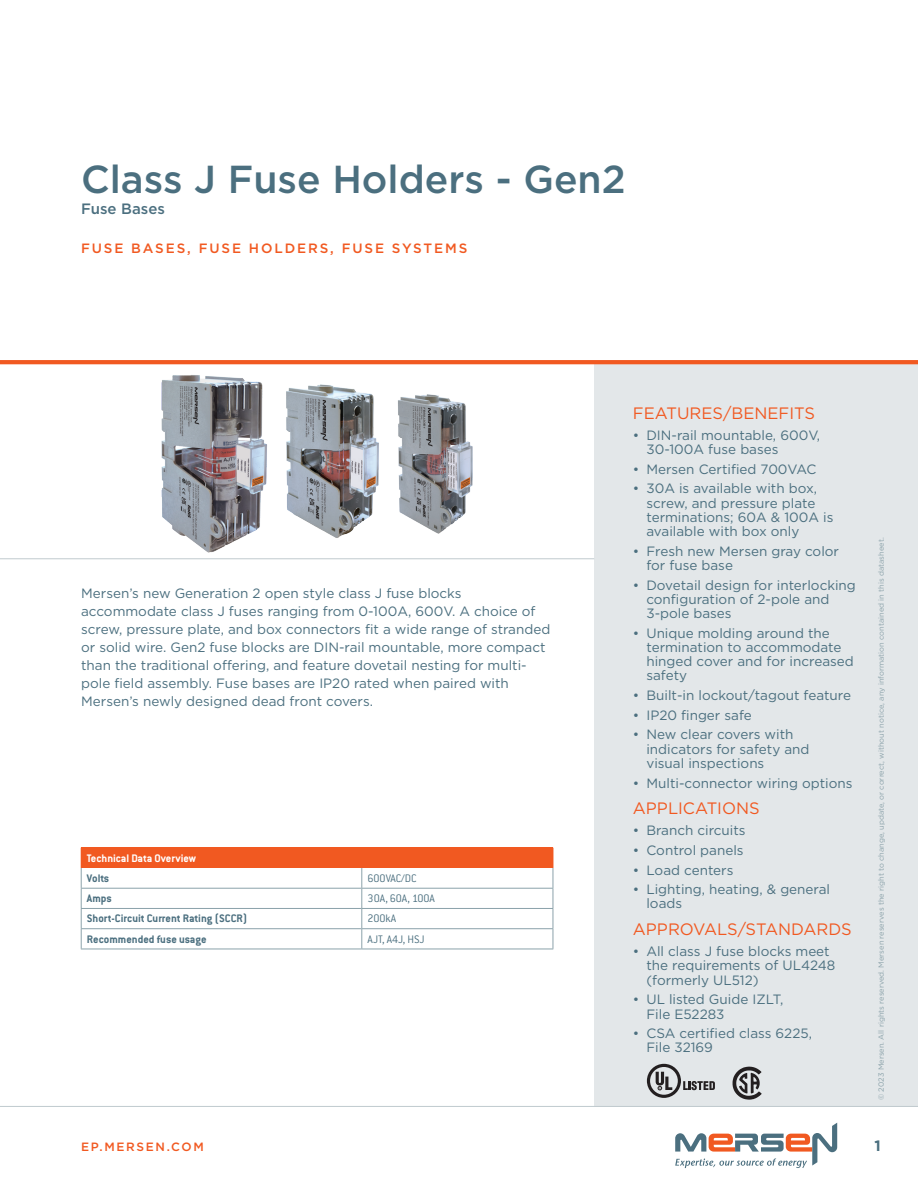
<style>
.page{position:relative;width:918px;height:1188px;background:#fff}
.page>*{position:absolute;margin:0;border:0;box-sizing:border-box;transform-origin:0 0}
.NEW_Product_MSL_Page{font:500 39px "Gotham";color:#4b6f7f}
.t1{font:16.5px "Gotham";color:#f15921}
.NEW_Product_MSL_Desc{font:500 15px "Gotham";color:#4b6f7f}
.t2{font:700 15px "Gotham";color:#4b6f7f}
.t3{font:13.5px/14.2px "Gotham";color:#4b6f7f}
.NEW_Product_group{font:500 13.5px "Gotham";letter-spacing:.14em;color:#f15921}
.NEW_Table_text{font:700 12px "Conduit ITC Std";color:#4b6f7f}
.NEW_Table_text-2{font:300 12px "Conduit ITC Std";color:#4b6f7f}
.NEW_Table_header{font:700 12px "Conduit ITC Std";color:#fff}
.t4{font:500 12px "Gotham";letter-spacing:.14em;color:#f15921}
.t5{font:7.5px "Gotham";color:#8ba2aa}
</style>
<div class="page">
<svg style="left:675px;top:1123px;width:162px;height:45px"></svg>
<div style="left:594px;top:364px;width:324px;height:743px;background:#e3e7e9"></div>
<hr style="left:0;top:360px;width:918px;height:4px;background:#f15921">
<hr style="left:0;top:1106px;width:918px;height:1px;background:#c0cace">
<hr style="left:0;top:558px;width:594px;height:1px;background:#c0cace">
<div style="left:81px;top:848px;width:472px;height:20px;background:#f15921"></div>
<hr style="left:81px;top:908px;width:281px;height:1px;background:#8ba2aa">
<hr style="left:362px;top:908px;width:191px;height:1px;background:#8ba2aa">
<hr style="left:81px;top:928px;width:281px;height:1px;background:#8ba2aa">
<hr style="left:362px;top:928px;width:191px;height:1px;background:#8ba2aa">
<svg style="left:361px;top:868px;width:1px;height:81px"></svg>
<hr style="left:81px;top:949px;width:281px;height:1px;background:#8ba2aa">
<hr style="left:362px;top:949px;width:191px;height:1px;background:#8ba2aa">
<svg style="left:81px;top:868px;width:1px;height:81px"></svg>
<svg style="left:553px;top:848px;width:1px;height:101px"></svg>
<hr style="left:81px;top:888px;width:281px;height:1px;background:#8ba2aa">
<hr style="left:362px;top:888px;width:191px;height:1px;background:#8ba2aa">
<img style="left:732px;top:1066px;width:29px;height:34px">
<svg style="left:647px;top:1064px;width:68px;height:34px"></svg>
<img style="left:161px;top:375px;width:312px;height:178px">
<p class="NEW_Product_MSL_Page" style="left:81px;top:154px;width:546px">Class J Fuse Holders - Gen2</p>
<p class="NEW_Product_MSL_Desc" style="left:81px;top:199px;width:85px">Fuse Bases</p>
<p class="NEW_Product_group" style="left:81px;top:240px;width:388px">FUSE BASES, FUSE HOLDERS, FUSE SYSTEMS</p>
<p class="t3" style="left:81px;top:583px;width:471px;line-height:18px">Mersen’s new Generation 2 open style class J fuse blocks accommodate class J fuses ranging from 0-100A, 600V. A choice of screw, pressure plate, and box connectors fit a wide range of stranded or solid wire. Gen2 fuse blocks are DIN-rail mountable, more compact than the traditional offering, and feature dovetail nesting for multi&shy;pole field assembly. Fuse bases are IP20 rated when paired with Mersen’s newly designed dead front covers.</p>
<p class="NEW_Table_header" style="left:87px;top:851px;width:111px">Technical Data Overview</p>
<p class="NEW_Table_text" style="left:87px;top:871px;width:24px">Volts</p>
<p class="NEW_Table_text-2" style="left:368px;top:871px;width:50px">600VAC/DC</p>
<p class="NEW_Table_text" style="left:87px;top:891px;width:26px">Amps</p>
<p class="NEW_Table_text-2" style="left:368px;top:891px;width:69px">30A, 60A, 100A</p>
<p class="NEW_Table_text" style="left:87px;top:911px;width:162px">Short-Circuit Current Rating (SCCR)</p>
<p class="NEW_Table_text-2" style="left:368px;top:911px;width:30px">200kA</p>
<p class="NEW_Table_text" style="left:87px;top:932px;width:121px">Recommended fuse usage</p>
<p class="NEW_Table_text-2" style="left:368px;top:932px;width:58px">AJT, A4J, HSJ</p>
<p class="t1" style="left:633px;top:402px;width:184px">FEATURES/BENEFITS</p>
<p class="t3" style="left:646px;top:428px;width:175px;text-indent:-14px">• DIN-rail mountable, 600V,<br>30-100A fuse bases</p>
<p class="t3" style="left:633px;top:461px;width:185px">• Mersen Certified 700VAC</p>
<p class="t3" style="left:646px;top:481px;width:189px;text-indent:-14px">• 30A is available with box, screw, and pressure plate terminations; 60A &amp; 100A is available with box only</p>
<p class="t3" style="left:646px;top:543px;width:194px;text-indent:-14px">• Fresh new Mersen gray color for fuse base</p>
<p class="t3" style="left:646px;top:577px;width:211px;text-indent:-14px">• Dovetail design for interlocking configuration of 2-pole and<br>3-pole bases</p>
<p class="t3" style="left:646px;top:626px;width:209px;text-indent:-14px">• Unique molding around the termination to accommodate hinged cover and for increased safety</p>
<p class="t3" style="left:633px;top:688px;width:220px">• Built-in lockout/tagout feature</p>
<p class="t3" style="left:633px;top:708px;width:120px">• IP20 finger safe</p>
<p class="t3" style="left:646px;top:727px;width:165px;text-indent:-14px">• New clear covers with indicators for safety and visual inspections</p>
<p class="t3" style="left:633px;top:775px;width:221px">• Multi-connector wiring options</p>
<p class="t1" style="left:633px;top:798px;width:128px">APPLICATIONS</p>
<p class="t3" style="left:633px;top:823px;width:114px">• Branch circuits</p>
<p class="t3" style="left:633px;top:843px;width:112px">• Control panels</p>
<p class="t3" style="left:633px;top:862px;width:102px">• Load centers</p>
<p class="t3" style="left:646px;top:882px;width:185px;text-indent:-14px">• Lighting, heating, &amp; general loads</p>
<p class="t1" style="left:633px;top:919px;width:220px">APPROVALS/STANDARDS</p>
<p class="t3" style="left:646px;top:944px;width:190px;text-indent:-14px">• All class J fuse blocks meet the requirements of UL4248 (formerly UL512)</p>
<p class="t3" style="left:646px;top:992px;width:138px;text-indent:-14px">• UL listed Guide IZLT,<br>File E52283</p>
<p class="t3" style="left:646px;top:1026px;width:167px;text-indent:-14px">• CSA certified class 6225,<br>File 32169</p>
<p class="t5" style="left:876px;top:1100px;width:564px;rotate:-90deg">© 2023 Mersen. All rights reserved. Mersen reserves the right to change, update, or correct, without notice, any information contained in this datasheet.</p>
<p class="t4" style="left:81px;top:1139px;width:124px">EP.MERSEN.COM</p>
<p class="t2" style="left:875px;top:1136px;width:8px">1</p>
</div>
